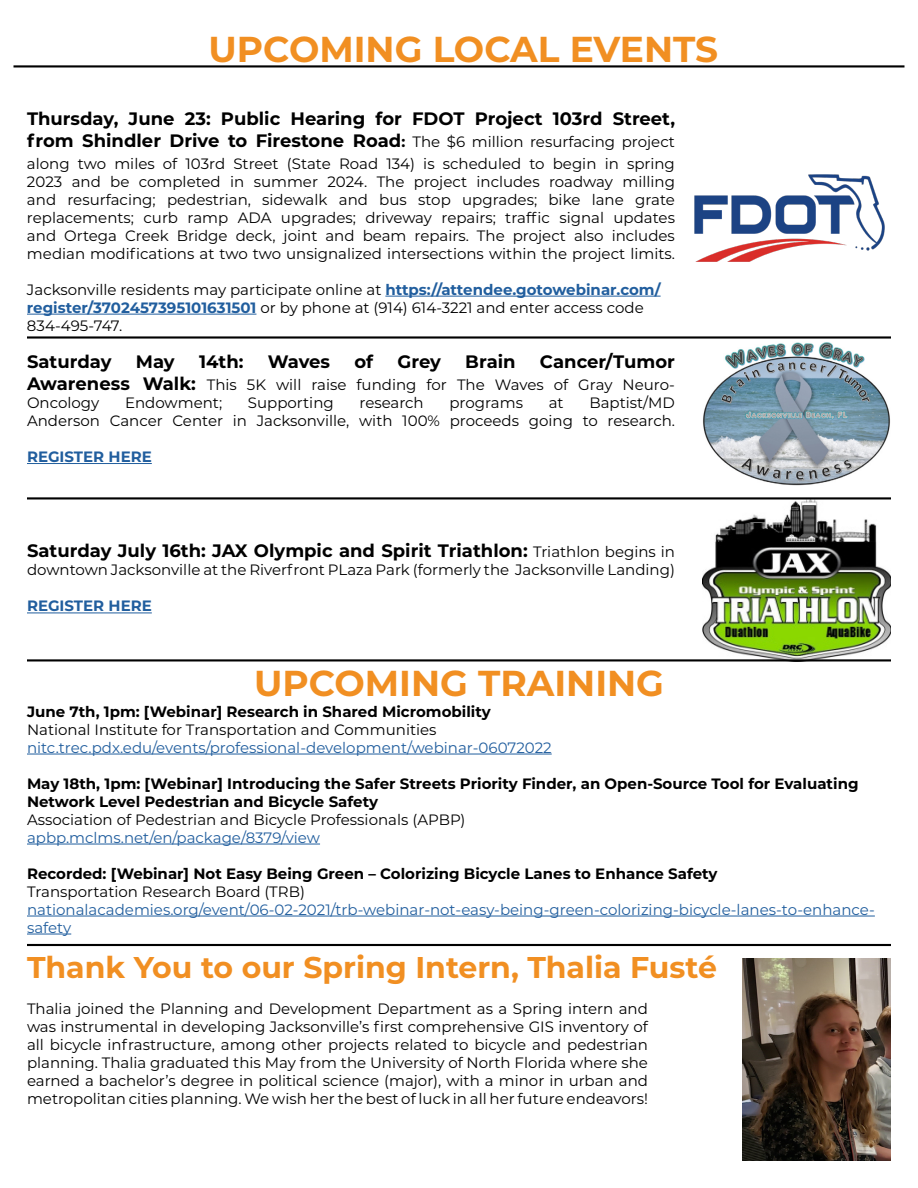
<style>
.page{position:relative;width:918px;height:1188px;background:#fff}
.page>*{position:absolute;margin:0;border:0;box-sizing:border-box;transform-origin:0 0}
.t1{font:700 36px "Montserrat";color:#f18f22}
.t2{font:700 30px "Montserrat";color:#f18f22}
.t3{font:700 18px/21.6px "Montserrat";color:#000}
.t4{font:15px/18px "Montserrat";color:#000}
.t5{font:700 15px/18px "Montserrat";color:#000}
.t6{font:15px/18px "Montserrat";color:#215e9e}
.t7{font:700 15px "Montserrat";color:#215e9e}
.s1{font-size:15px}
.s2{font-weight:400;font-size:15px}
.s3{font-weight:700;color:#215e9e}
.s4{font-weight:700;font-size:18px}
</style>
<div class="page">
<img style="left:703px;top:342px;width:187px;height:144px">
<img style="left:703px;top:500px;width:188px;height:162px">
<img style="left:742px;top:958px;width:149px;height:203px">
<img style="left:694px;top:174px;width:191px;height:88px">
<hr style="left:27px;top:336px;width:864px;height:3px;background:#000">
<hr style="left:27px;top:497px;width:864px;height:2px;background:#000">
<hr style="left:27px;top:659px;width:864px;height:2px;background:#000">
<hr style="left:27px;top:944px;width:864px;height:2px;background:#000">
<hr style="left:14px;top:65px;width:890px;height:2px;background:#000">
<hr style="left:27px;top:463px;width:125px;height:1px;background:#215e9e">
<hr style="left:27px;top:754px;width:525px;height:1px;background:#215e9e">
<hr style="left:27px;top:844px;width:293px;height:1px;background:#215e9e">
<hr style="left:27px;top:916px;width:848px;height:1px;background:#215e9e">
<hr style="left:27px;top:934px;width:44px;height:1px;background:#215e9e">
<hr style="left:27px;top:613px;width:125px;height:1px;background:#215e9e">
<hr style="left:385px;top:296px;width:276px;height:1px;background:#215e9e">
<hr style="left:27px;top:314px;width:229px;height:1px;background:#215e9e">
<h1 class="t1" style="left:208px;top:23px;width:511px">UPCOMING LOCAL EVENTS</h1>
<p class="t3" style="left:27px;top:107px;width:650px">Thursday, June 23: Public Hearing for FDOT Project 103rd Street, from Shindler Drive to Firestone Road<span class="s1">:</span> <span class="s2">The $6 million resurfacing project</span></p>
<p class="t4" style="left:27px;top:154px;width:650px;text-align:justify">along two miles of 103rd Street (State Road 134) is scheduled to begin in spring 2023 and be completed in summer 2024. The project includes roadway milling and resurfacing; pedestrian, sidewalk and bus stop upgrades; bike lane grate replacements; curb ramp ADA upgrades; driveway repairs; traffic signal updates and Ortega Creek Bridge deck, joint and beam repairs. The project also includes median modifications at two two unsignalized intersections within the project limits.</p>
<p class="t4" style="left:27px;top:280px;width:635px">Jacksonville residents may participate online at <span class="s3">https://attendee.gotowebinar.com/ register/3702457395101631501</span> or by phone at (914) 614-3221 and enter access code<br>834-495-747.</p>
<p class="t3" style="left:27px;top:350px;width:86px">Saturday</p>
<p class="t3" style="left:136px;top:350px;width:40px">May</p>
<p class="t3" style="left:199px;top:350px;width:46px">14th:</p>
<p class="t3" style="left:268px;top:350px;width:64px">Waves</p>
<p class="t3" style="left:354px;top:350px;width:20px">of</p>
<p class="t3" style="left:398px;top:350px;width:45px">Grey</p>
<p class="t3" style="left:465px;top:350px;width:52px">Brain</p>
<p class="t3" style="left:540px;top:350px;width:137px">Cancer/Tumor</p>
<p class="t4" style="left:27px;top:375px;width:650px"><span class="s4">Awareness Walk:</span> This 5K will raise funding for The Waves of Gray Neuro-<br>Oncology</p>
<p class="t4" style="left:27px;top:393px;width:650px;text-align:right">Baptist/MD<br>Anderson Cancer Center in Jacksonville, with 100% proceeds going to research.</p>
<p class="t7" style="left:27px;top:446px;width:126px">REGISTER HERE</p>
<p class="t4" style="left:125px;top:393px;width:99px">Endowment;</p>
<p class="t4" style="left:248px;top:393px;width:87px">Supporting</p>
<p class="t4" style="left:360px;top:393px;width:66px">research</p>
<p class="t4" style="left:449px;top:393px;width:75px">programs</p>
<p class="t4" style="left:549px;top:393px;width:16px">at</p>
<p class="t3" style="left:27px;top:539px;width:649px">Saturday July 16th: JAX Olympic and Spirit Triathlon: <span class="s2">Triathlon begins in</span></p>
<p class="t4" style="left:27px;top:561px;width:650px">downtown Jacksonville at the Riverfront PLaza Park (formerly the Jacksonville Landing)</p>
<p class="t7" style="left:27px;top:595px;width:126px">REGISTER HERE</p>
<h1 class="t1" style="left:254px;top:658px;width:412px">UPCOMING TRAINING</h1>
<p class="t5" style="left:27px;top:701px;width:465px">June 7th, 1pm: [Webinar] Research in Shared Micromobility</p>
<p class="t4" style="left:27px;top:720px;width:411px">National Institute for Transportation and Communities</p>
<p class="t6" style="left:27px;top:738px;width:526px">nitc.trec.pdx.edu/events/professional-development/webinar-06072022</p>
<p class="t5" style="left:27px;top:773px;width:833px">May 18th, 1pm: [Webinar] Introducing the Safer Streets Priority Finder, an Open-Source Tool for Evaluating<br>Network Level Pedestrian and Bicycle Safety</p>
<p class="t4" style="left:27px;top:810px;width:440px">Association of Pedestrian and Bicycle Professionals (APBP)</p>
<p class="t6" style="left:27px;top:828px;width:295px">apbp.mclms.net/en/package/8379/view</p>
<p class="t5" style="left:27px;top:863px;width:692px">Recorded: [Webinar] Not Easy Being Green – Colorizing Bicycle Lanes to Enhance Safety</p>
<p class="t4" style="left:27px;top:882px;width:279px">Transportation Research Board (TRB)</p>
<p class="t6" style="left:27px;top:900px;width:849px">nationalacademies.org/event/06-02-2021/trb-webinar-not-easy-being-green-colorizing-bicycle-lanes-to-enhance&shy;safety</p>
<h2 class="t2" style="left:27px;top:946px;width:691px">Thank You to our Spring Intern, Thalia Fusté</h2>
<p class="t4" style="left:27px;top:999px;width:623px;text-align:justify">Thalia joined the Planning and Development Department as a Spring intern and was instrumental in developing Jacksonville’s first comprehensive GIS inventory of all bicycle infrastructure, among other projects related to bicycle and pedestrian planning. Thalia graduated this May from the University of North Florida where she earned a bachelor’s degree in political science (major), with a minor in urban and metropolitan cities planning. We wish her the best of luck in all her future endeavors!</p>
</div>
